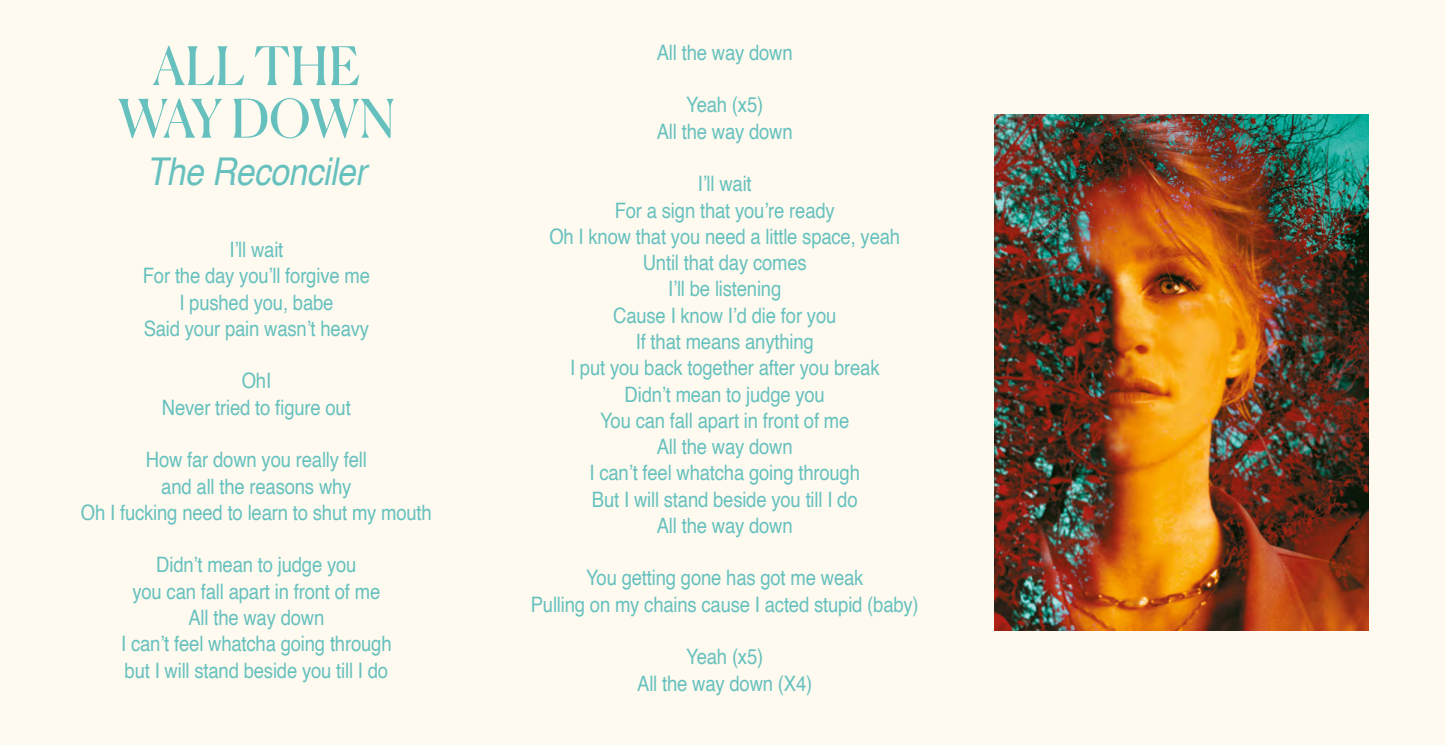
<style>
.page{position:relative;width:1446px;height:745px;background:#fff}
.page>*{position:absolute;margin:0;border:0;box-sizing:border-box;transform-origin:0 0}
.t1{font:53px/52.5px "Canela";letter-spacing:.005em;color:#66c1be;text-align:center;scale:.95 1}
.t2{font:italic 38.25px "Helvetica";letter-spacing:-.01em;color:#66c1be;scale:.87 1}
.t3{font:21.25px/26.2px "Helvetica";letter-spacing:-.01em;color:#66c1be;text-align:center;scale:.87 1}
</style>
<div class="page">
<div style="left:0;top:0;width:1446px;height:744px;background:#fffaf0"></div>
<img style="left:994px;top:114px;width:374px;height:516px">
<h1 class="t1" style="left:118px;top:35px;width:293px">ALL THE<br>WAY DOWN</h1>
<h2 class="t2" style="left:147px;top:141px;width:254px">The Reconciler</h2>
<p class="t3" style="left:143px;top:237px;width:262px">I’ll wait<br>For the day you’ll forgive me<br>I pushed you, babe<br>Said your pain wasn’t heavy</p>
<p class="t3" style="left:162px;top:368px;width:219px">OhI<br>Never tried to figure out</p>
<p class="t3" style="left:81px;top:447px;width:405px">How far down you really fell<br>and all the reasons why<br>Oh I fucking need to learn to shut my mouth</p>
<p class="t3" style="left:121px;top:552px;width:312px">Didn’t mean to judge you<br>you can fall apart in front of me<br>All the way down<br>I can’t feel whatcha going through but I will stand beside you till I do</p>
<p class="t3" style="left:657px;top:40px;width:158px">All the way down</p>
<p class="t3" style="left:657px;top:92px;width:158px">Yeah (x5)<br>All the way down</p>
<p class="t3" style="left:549px;top:171px;width:405px">I’ll wait<br>For a sign that you’re ready<br>Oh I know that you need a little space, yeah<br>Until that day comes<br>I’ll be listening<br>Cause I know I’d die for you<br>If that means anything<br>I put you back together after you break<br>Didn’t mean to judge you<br>You can fall apart in front of me<br>All the way down<br>I can’t feel whatcha going through<br>But I will stand beside you till I do<br>All the way down</p>
<p class="t3" style="left:531px;top:565px;width:447px">You getting gone has got me weak<br>Pulling on my chains cause I acted stupid (baby)</p>
<p class="t3" style="left:637px;top:644px;width:203px">Yeah (x5)<br>All the way down (X4)</p>
</div>
